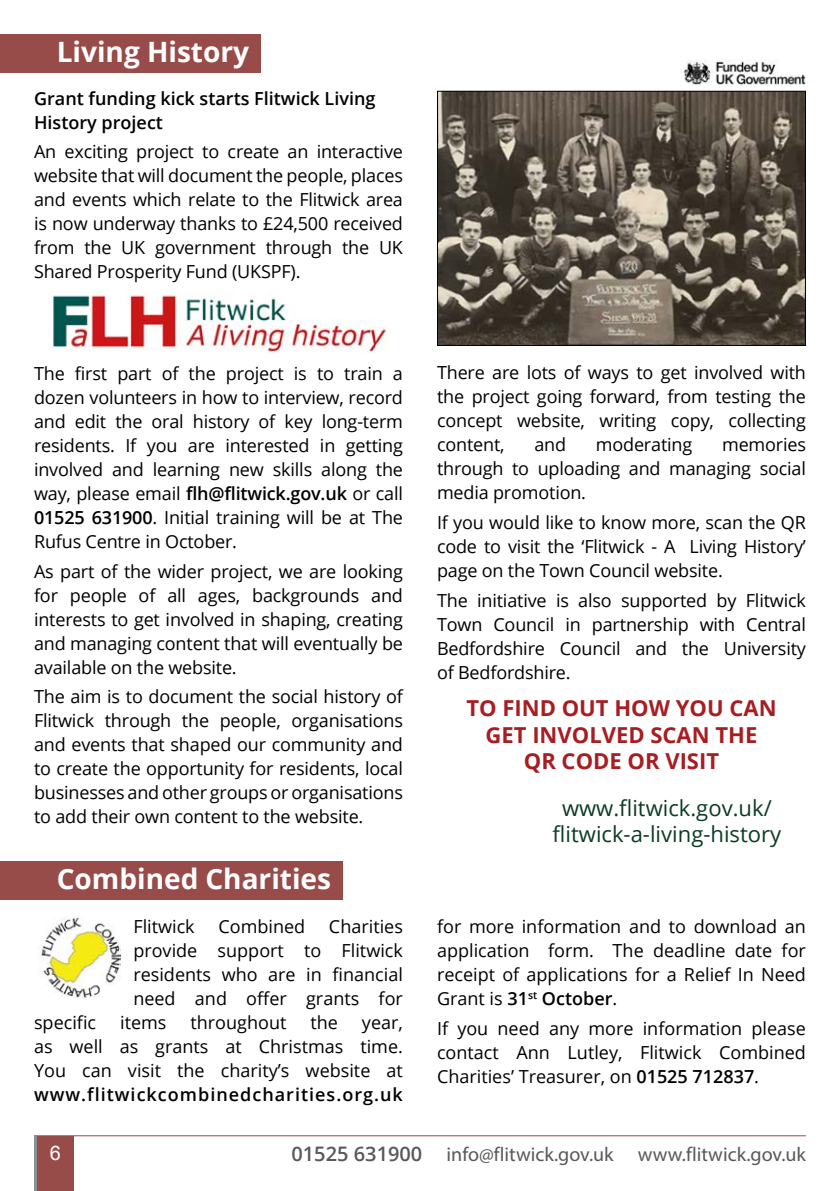
<style>
.page{position:relative;width:840px;height:1191px;background:#fff}
.page>*{position:absolute;margin:0;border:0;box-sizing:border-box;transform-origin:0 0}
.t1{font:700 28px "Open Sans";color:#fff}
.t2{font:700 22px/26.4px "Open Sans";color:#a71e22;text-align:center}
.t3{font:22px/26px "Open Sans";color:#0d3b24;text-align:center}
.t4{font:20px "Myriad Pro";color:#58595b}
.t5{font:20px "Arial";color:#fff}
.t6{font:18px/24px "Open Sans";letter-spacing:-.01em;color:#000;text-align:justify}
.t7{font:600 18px/24px "Open Sans";color:#000}
.t8{font:600 18px "Open Sans";letter-spacing:.055em;color:#000}
.s1{font-weight:600}
.s2{font-family:"Open Sans";font-weight:600}
</style>
<div class="page">
<div style="left:34px;top:1136px;width:40px;height:55px;background:#984c49"></div>
<hr style="left:34px;top:1135px;width:771px;height:1px;background:#984c49">
<div style="left:0;top:34px;width:260px;height:39px;background:#984c49"></div>
<hr style="left:34px;top:1135px;width:3px;height:56px;background:#898f95">
<img style="left:439px;top:93px;width:364px;height:251px">
<div style="left:437px;top:91px;width:368px;height:255px;border:1px solid #000"></div>
<img style="left:49px;top:294px;width:338px;height:59px">
<img style="left:38px;top:916px;width:83px;height:81px">
<div style="left:0;top:860px;width:342px;height:39px;background:#984c49"></div>
<img style="left:683px;top:59px;width:122px;height:28px">
<h1 class="t1" style="left:57px;top:32px;width:194px">Living History</h1>
<p class="t7" style="left:34px;top:86px;width:343px">Grant funding kick starts Flitwick Living<br>History project</p>
<p class="t6" style="left:34px;top:139px;width:370px">An exciting project to create an interactive website that will document the people, places and events which relate to the Flitwick area is now underway thanks to £24,500 received from the UK government through the UK Shared Prosperity Fund (UKSPF).</p>
<p class="t6" style="left:34px;top:361px;width:370px">The first part of the project is to train a dozen volunteers in how to interview, record and edit the oral history of key long-term residents. If you are interested in getting involved and learning new skills along the way, please email <span class="s1">flh@flitwick.gov.uk</span> or call <span class="s1">01525 631900</span>. Initial training will be at The Rufus Centre in October.</p>
<p class="t6" style="left:34px;top:558px;width:370px">As part of the wider project, we are looking for people of all ages, backgrounds and interests to get involved in shaping, creating and managing content that will eventually be available on the website.</p>
<p class="t6" style="left:34px;top:684px;width:370px">The aim is to document the social history of Flitwick through the people, organisations and events that shaped our community and to create the opportunity for residents, local businesses and other groups or organisations to add their own content to the website.</p>
<h1 class="t1" style="left:57px;top:859px;width:276px">Combined Charities</h1>
<p class="t6" style="left:133px;top:914px;width:271px;text-indent:195px">Charities provide support to Flitwick residents who are in financial need and offer grants for</p>
<p class="t6" style="left:133px;top:914px;width:63px">Flitwick</p>
<p class="t6" style="left:218px;top:914px;width:88px">Combined</p>
<p class="t6" style="left:34px;top:1010px;width:64px">specific</p>
<p class="t6" style="left:120px;top:1010px;width:48px">items</p>
<p class="t6" style="left:190px;top:1010px;width:97px">throughout</p>
<p class="t6" style="left:310px;top:1010px;width:29px">the</p>
<p class="t6" style="left:34px;top:1010px;width:370px;text-indent:328px">year, as well as grants at Christmas time.<br>You can visit the charity’s website at</p>
<p class="t8" style="left:34px;top:1082px;width:370px">www.flitwickcombinedcharities.org.uk</p>
<p class="t6" style="left:437px;top:360px;width:370px">There are lots of ways to get involved with the project going forward, from testing the concept website, writing copy, collecting content,</p>
<p class="t6" style="left:534px;top:432px;width:33px">and</p>
<p class="t6" style="left:595px;top:432px;width:98px">moderating</p>
<p class="t6" style="left:437px;top:432px;width:370px;text-indent:285px">memories through to uploading and managing social media promotion.</p>
<p class="t6" style="left:437px;top:510px;width:370px">If you would like to know more, scan the QR code to visit the ‘Flitwick - A Living History’ page on the Town Council website.</p>
<p class="t6" style="left:437px;top:588px;width:370px">The initiative is also supported by Flitwick Town Council in partnership with Central Bedfordshire Council and the University of Bedfordshire.</p>
<p class="t2" style="left:466px;top:694px;width:311px">TO FIND OUT HOW YOU CAN<br>GET INVOLVED SCAN THE<br>QR CODE OR VISIT</p>
<p class="t3" style="left:552px;top:794px;width:230px">www.flitwick.gov.uk/ flitwick-a-living-history</p>
<p class="t6" style="left:437px;top:914px;width:370px">for more information and to download an application form. The deadline date for receipt of applications for a Relief In Need Grant is <span class="s1">31</span><sup>st</sup> <span class="s1">October</span>.</p>
<p class="t6" style="left:437px;top:1016px;width:370px">If you need any more information please contact Ann Lutley, Flitwick Combined Charities’ Treasurer, on <span class="s1">01525 712837</span>.</p>
<p class="t5" style="left:50px;top:1140px;width:13px">6</p>
<p class="t4" style="left:291px;top:1141px;width:515px"><span class="s2">01525 631900</span> info@flitwick.gov.uk www.flitwick.gov.uk</p>
</div>
